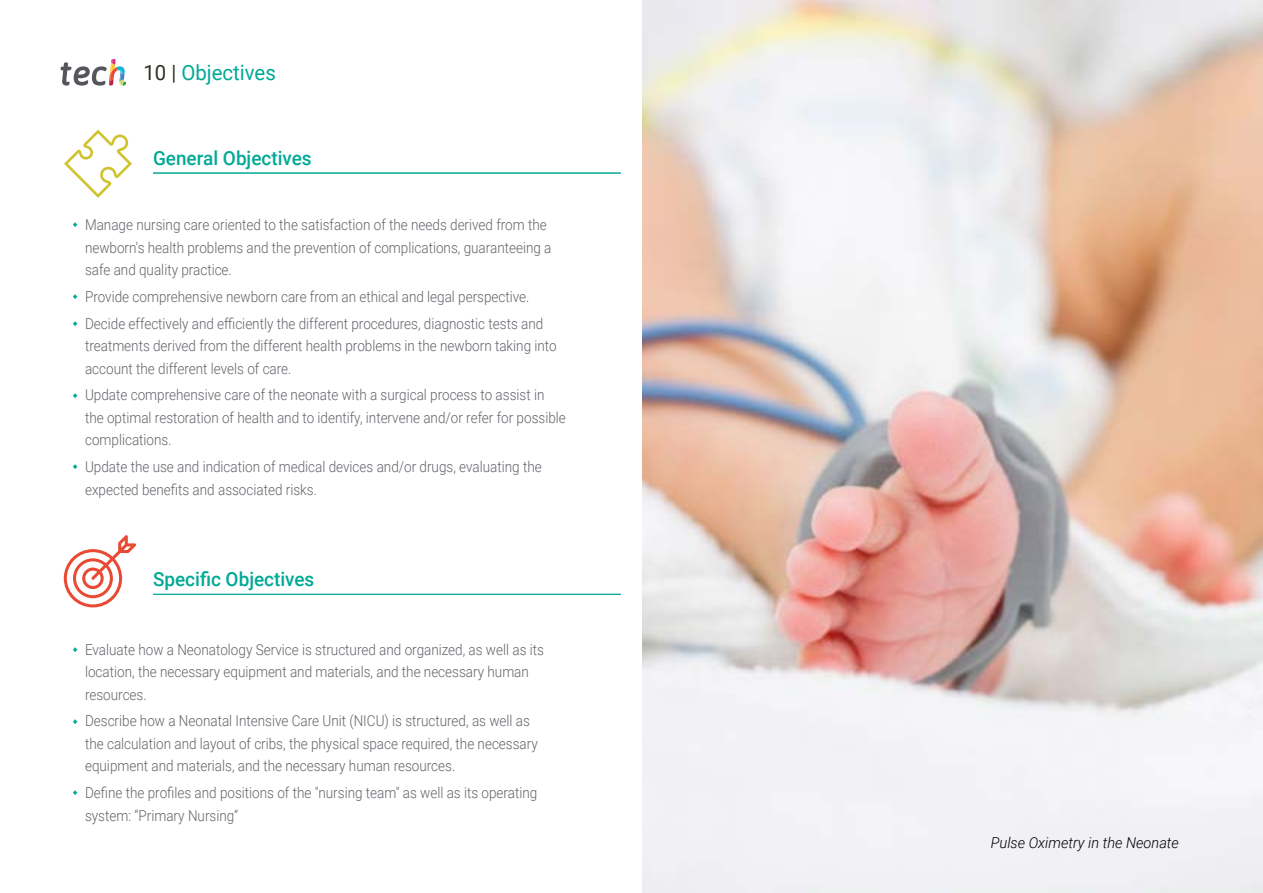
<style>
.page{position:relative;width:1263px;height:893px;background:#fff}
.page>*{position:absolute;margin:0;border:0;box-sizing:border-box;transform-origin:0 0}
.t1{font:21px "Roboto";color:#00a996}
.t2{font:500 19.5px "Roboto";color:#00a996}
.t3{font:300 15px/22.5px "Roboto";color:#61646a;scale:.9 1}
.t4{font:italic 300 15px "Roboto";color:#000}
.s1{color:#312e20}
</style>
<div class="page">
<svg style="left:64px;top:535px;width:72px;height:72px"></svg>
<hr style="left:153px;top:173px;width:468px;height:1px;background:#00a996">
<hr style="left:153px;top:594px;width:468px;height:1px;background:#00a996">
<svg style="left:64px;top:130px;width:68px;height:68px"></svg>
<img style="left:642px;top:0;width:621px;height:893px">
<svg style="left:61px;top:59px;width:65px;height:27px"></svg>
<h1 class="t1" style="left:144px;top:57px;width:134px"><span class="s1">10 |</span> Objectives</h1>
<h2 class="t2" style="left:153px;top:144px;width:160px">General Objectives</h2>
<p class="t3" style="left:85px;top:213px;width:520px">Manage nursing care oriented to the satisfaction of the needs derived from the newborn's health problems and the prevention of complications, guaranteeing a safe and quality practice.</p>
<p class="t3" style="left:85px;top:283px;width:511px;line-height:26.7px">Provide comprehensive newborn care from an ethical and legal perspective.<br>Decide effectively and efficiently the different procedures, diagnostic tests and</p>
<p class="t3" style="left:85px;top:334px;width:525px">treatments derived from the different health problems in the newborn taking into account the different levels of care.</p>
<p class="t3" style="left:85px;top:383px;width:536px">Update comprehensive care of the neonate with a surgical process to assist in the optimal restoration of health and to identify, intervene and/or refer for possible complications.</p>
<p class="t3" style="left:85px;top:455px;width:509px">Update the use and indication of medical devices and/or drugs, evaluating the expected benefits and associated risks.</p>
<h2 class="t2" style="left:153px;top:565px;width:163px">Specific Objectives</h2>
<p class="t3" style="left:85px;top:637px;width:511px">Evaluate how a Neonatology Service is structured and organized, as well as its location, the necessary equipment and materials, and the necessary human resources.</p>
<p class="t3" style="left:85px;top:709px;width:505px">Describe how a Neonatal Intensive Care Unit (NICU) is structured, as well as the calculation and layout of cribs, the physical space required, the necessary equipment and materials, and the necessary human resources.</p>
<p class="t3" style="left:85px;top:781px;width:504px">Define the profiles and positions of the "nursing team" as well as its operating system: “Primary Nursing”</p>
<p class="t4" style="left:991px;top:832px;width:190px">Pulse Oximetry in the Neonate</p>
</div>
